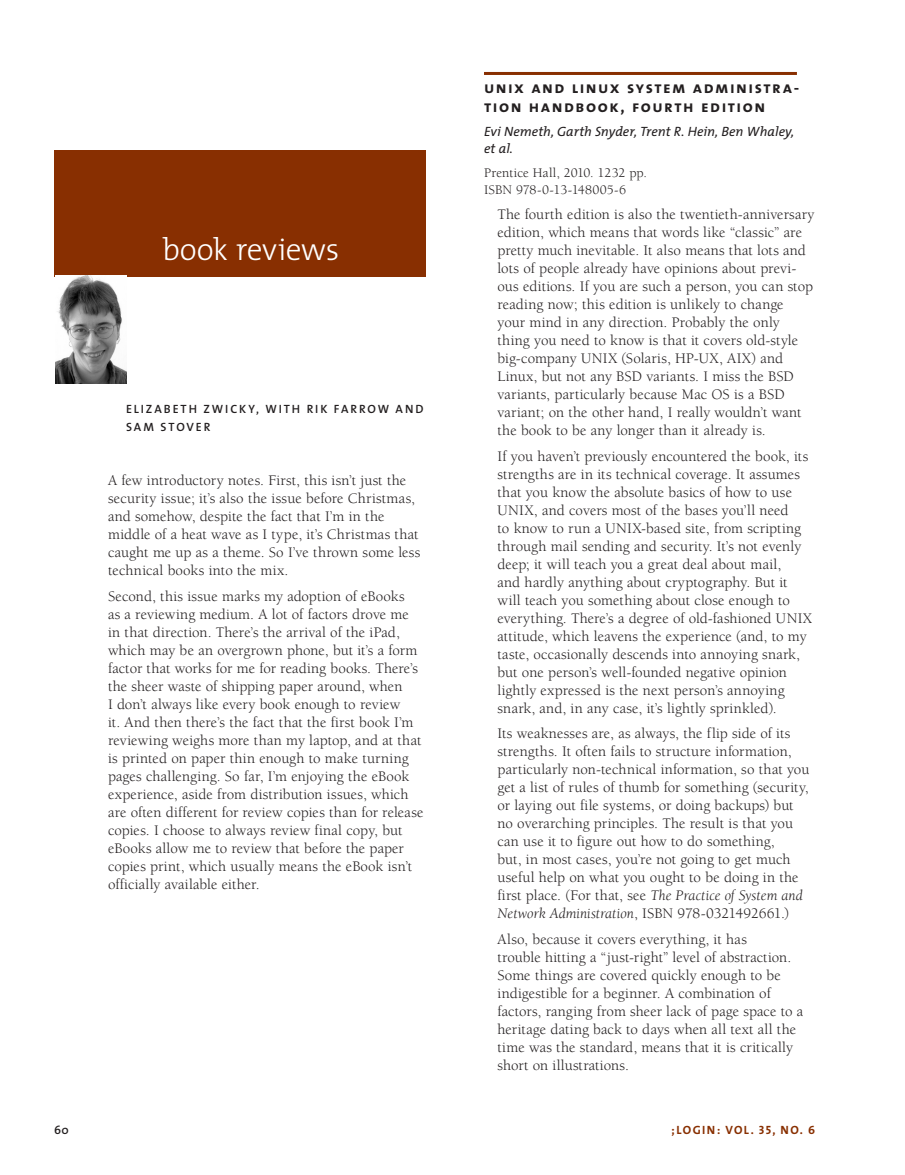
<style>
.page{position:relative;width:905px;height:1175px;background:#fff}
.page>*{position:absolute;margin:0;border:0;box-sizing:border-box;transform-origin:0 0}
._0a_Title_Small{font:300 31.5px "The Mix";letter-spacing:-.015em;color:#fff}
.Book_Title{font:16.5px/19.5px "The Mix Bold Caps";letter-spacing:.09em;color:#231f20}
._2_Body_2b{font:15px/18px "Berkeley";letter-spacing:.005em;color:#231f20}
._1e_Sub4{font:italic 13.5px/16.5px "The Mix";color:#231f20}
.Book_Publisher_ISBN{font:13.5px/16.5px "Berkeley";letter-spacing:.005em;color:#231f20}
._4_Author{font:12px/18px "The Mix Semi Bold Caps";letter-spacing:.155em;color:#231f20}
.Verso{font:12px "The Mix Bold Caps";letter-spacing:.11em;color:#882f01}
.Verso-2{font:600 12px "The Mix";color:#231f20}
.s1{font-style:italic}
</style>
<div class="page">
<div style="left:54px;top:150px;width:371px;height:126px;background:#882f01"></div>
<hr style="left:484px;top:72px;width:312px;height:3px;background:#882f01">
<img style="left:55px;top:276px;width:72px;height:107px">
<p class="_0a_Title_Small" style="left:162px;top:223px;width:179px">book reviews</p>
<p class="_4_Author" style="left:126px;top:400px;width:299px">ELIZABETH ZWICKY, WITH RIK FARROW AND<br>SAM STOVER</p>
<p class="_2_Body_2b" style="left:108px;top:472px;width:314px">A few introductory notes. First, this isn’t just the security issue; it’s also the issue before Christmas, and somehow, despite the fact that I’m in the middle of a heat wave as I type, it’s Christmas that caught me up as a theme. So I’ve thrown some less technical books into the mix.</p>
<p class="_2_Body_2b" style="left:108px;top:587px;width:317px">Second, this issue marks my adoption of eBooks<br>as a reviewing medium. A lot of factors drove me in that direction. There’s the arrival of the iPad, which may be an overgrown phone, but it’s a form factor that works for me for reading books. There’s the sheer waste of shipping paper around, when<br>I don’t always like every book enough to review<br>it. And then there’s the fact that the first book I’m reviewing weighs more than my laptop, and at that is printed on paper thin enough to make turning pages challenging. So far, I’m enjoying the eBook experience, aside from distribution issues, which are often different for review copies than for release copies. I choose to always review final copy, but eBooks allow me to review that before the paper copies print, which usually means the eBook isn’t officially available either.</p>
<p class="Book_Title" style="left:484px;top:77px;width:317px">unix and linux system administra&shy;tion handbook, fourth edition</p>
<p class="_1e_Sub4" style="left:484px;top:123px;width:312px">Evi Nemeth, Garth Snyder, Trent R. Hein, Ben Whaley, et al.</p>
<p class="Book_Publisher_ISBN" style="left:484px;top:165px;width:165px">Prentice Hall, 2010. 1232 pp.<br>ISBN 978-0-13-148005-6</p>
<p class="_2_Body_2b" style="left:497px;top:206px;width:318px">The fourth edition is also the twentieth-anniversary edition, which means that words like “classic” are pretty much inevitable. It also means that lots and lots of people already have opinions about previ&shy;ous editions. If you are such a person, you can stop reading now; this edition is unlikely to change your mind in any direction. Probably the only thing you need to know is that it covers old-style big-company UNIX (Solaris, HP-UX, AIX) and Linux, but not any BSD variants. I miss the BSD variants, particularly because Mac OS is a BSD variant; on the other hand, I really wouldn’t want the book to be any longer than it already is.</p>
<p class="_2_Body_2b" style="left:497px;top:447px;width:316px">If you haven’t previously encountered the book, its strengths are in its technical coverage. It assumes that you know the absolute basics of how to use UNIX, and covers most of the bases you’ll need<br>to know to run a UNIX-based site, from scripting through mail sending and security. It’s not evenly deep; it will teach you a great deal about mail,<br>and hardly anything about cryptography. But it will teach you something about close enough to everything. There’s a degree of old-fashioned UNIX attitude, which leavens the experience (and, to my taste, occasionally descends into annoying snark, but one person’s well-founded negative opinion lightly expressed is the next person’s annoying snark, and, in any case, it’s lightly sprinkled).</p>
<p class="_2_Body_2b" style="left:497px;top:725px;width:313px">Its weaknesses are, as always, the flip side of its strengths. It often fails to structure information, particularly non-technical information, so that you get a list of rules of thumb for something (security, or laying out file systems, or doing backups) but no overarching principles. The result is that you can use it to figure out how to do something,<br>but, in most cases, you’re not going to get much useful help on what you ought to be doing in the first place. (For that, see <span class="s1">The Practice of System and Network Administration</span>, ISBN 978-0321492661.)</p>
<p class="_2_Body_2b" style="left:497px;top:930px;width:307px">Also, because it covers everything, it has<br>trouble hitting a “just-right” level of abstraction.<br>Some things are covered quickly enough to be indigestible for a beginner. A combination of factors, ranging from sheer lack of page space to a heritage dating back to days when all text all the time was the standard, means that it is critically short on illustrations.</p>
<p class="Verso-2" style="left:54px;top:1120px;width:16px">60</p>
<p class="Verso" style="left:671px;top:1120px;width:145px">;LOGIN: VOL. 35, NO. 6</p>
</div>
